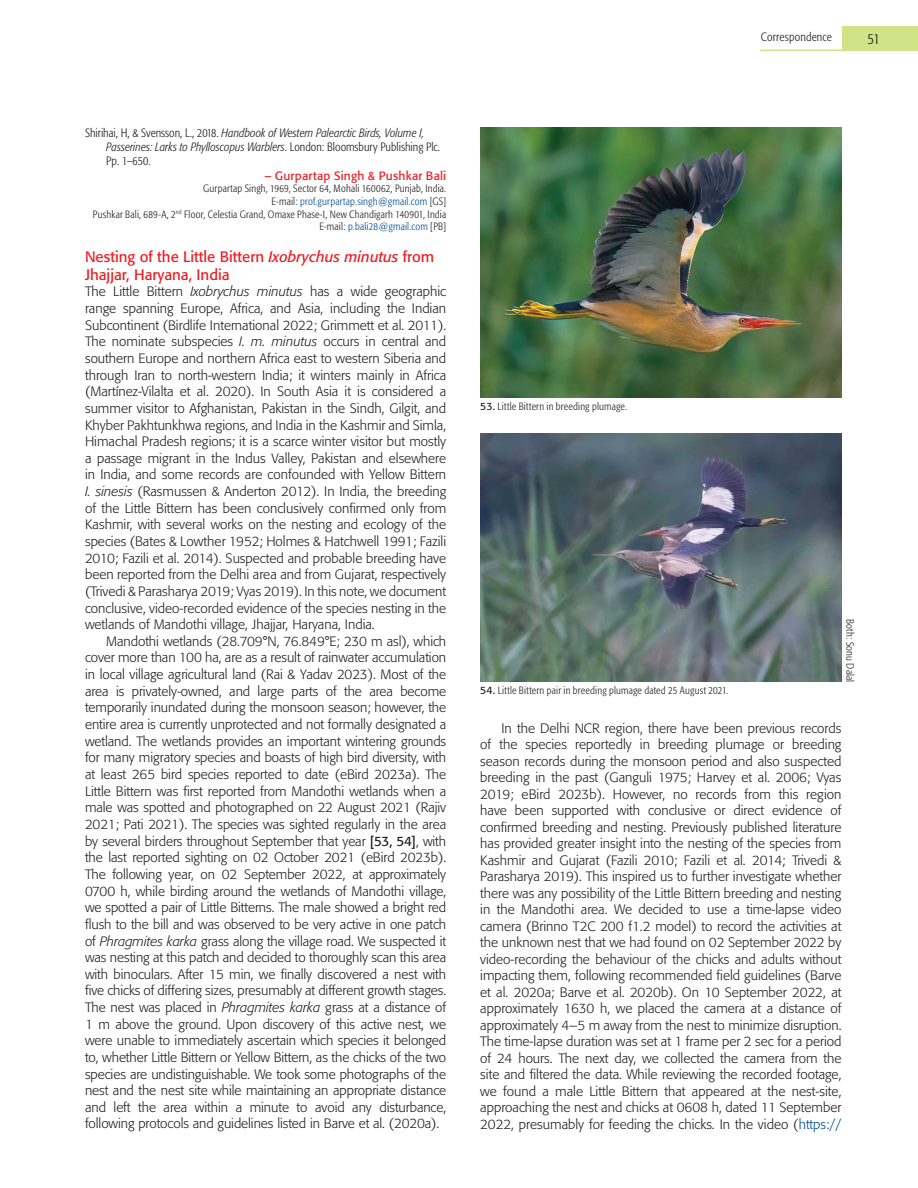
<style>
.page{position:relative;width:918px;height:1188px;background:#fff}
.page>*{position:absolute;margin:0;border:0;box-sizing:border-box;transform-origin:0 0}
.Subhead{font:15px/18px "Formata";color:#ee1d23}
.t1{font:300 condensed 15px "Formata";color:#231f20}
.Body_text{font:300 13.5px/16.6px "Formata";letter-spacing:-.005em;color:#231f20;text-align:justify}
.Body_text-no_indent{font:300 13.5px/16.6px "Formata";color:#231f20;text-align:justify}
.Reference{font:italic 300 condensed 12px/14.4px "Formata";color:#231f20}
.Author{font:12px "Formata";letter-spacing:.015em;color:#ee1d23}
.t2{font:300 condensed 12px "Formata";letter-spacing:.015em;color:#231f20}
.t3{font:300 condensed 10.5px/12.6px "Formata";letter-spacing:.02em;color:#231f20;text-align:right}
.s1{font-style:normal}
.s2{color:#014d95}
.s3{font-style:italic}
.s4{font-weight:400}
.s5{font-weight:400;font-stretch:normal}
</style>
<div class="page">
<img style="left:480px;top:128px;width:361px;height:270px">
<img style="left:480px;top:434px;width:361px;height:248px">
<div style="left:842px;top:26px;width:76px;height:24px;background:#d2e287"></div>
<hr style="left:760px;top:50px;width:158px;height:1px;background:#d2e287">
<p class="Reference" style="left:106px;top:125px;width:335px;text-indent:-21px"><span class="s1">Shirihai, H, &amp; Svensson, L., 2018.</span> Handbook of Western Palearctic Birds, Volume I,<br>Passerines: Larks to Phylloscopus Warblers<span class="s1">. London: Bloomsbury Publishing Plc.<br>Pp. 1–650.</span></p>
<p class="Author" style="left:264px;top:168px;width:183px">– Gurpartap Singh &amp; Pushkar Bali</p>
<p class="t3" style="left:203px;top:183px;width:245px">Gurpartap Singh, 1969, Sector 64, Mohali 160062, Punjab, India.<br>E-mail: <span class="s2">prof.gurpartap.singh@gmail.com</span> [GS]</p>
<p class="t3" style="left:93px;top:208px;width:355px">Pushkar Bali, 689-A, 2<sup>nd</sup> Floor, Celestia Grand, Omaxe Phase-I, New Chandigarh 140901, India<br>E-mail: <span class="s2">p.bali28@gmail.com</span> [PB]</p>
<p class="Subhead" style="left:85px;top:247px;width:351px">Nesting of the Little Bittern <span class="s3">Ixobrychus minutus</span> from<br>Jhajjar, Haryana, India</p>
<p class="Body_text-no_indent" style="left:85px;top:283px;width:363px">The Little Bittern <span class="s3">Ixobrychus minutus</span> has a wide geographic range spanning Europe, Africa, and Asia, including the Indian Subcontinent (Birdlife International 2022; Grimmett et al. 2011).<br>The nominate subspecies <span class="s3">I. m. minutus</span> occurs in central and southern Europe and northern Africa east to western Siberia and through Iran to north-western India; it winters mainly in Africa (Martínez-Vilalta et al. 2020). In South Asia it is considered a summer visitor to Afghanistan, Pakistan in the Sindh, Gilgit, and Khyber Pakhtunkhwa regions, and India in the Kashmir and Simla, Himachal Pradesh regions; it is a scarce winter visitor but mostly a passage migrant in the Indus Valley, Pakistan and elsewhere in India, and some records are confounded with Yellow Bittern <span class="s3">I. sinesis</span> (Rasmussen &amp; Anderton 2012). In India, the breeding of the Little Bittern has been conclusively confirmed only from Kashmir, with several works on the nesting and ecology of the species (Bates &amp; Lowther 1952; Holmes &amp; Hatchwell 1991; Fazili 2010; Fazili et al. 2014). Suspected and probable breeding have been reported from the Delhi area and from Gujarat, respectively (Trivedi &amp; Parasharya 2019; Vyas 2019). In this note, we document conclusive, video-recorded evidence of the species nesting in the wetlands of Mandothi village, Jhajjar, Haryana, India.</p>
<p class="Body_text" style="left:85px;top:633px;width:363px;text-indent:21px">Mandothi wetlands (28.709°N, 76.849°E; 230 m asl), which cover more than 100 ha, are as a result of rainwater accumulation in local village agricultural land (Rai &amp; Yadav 2023). Most of the area is privately-owned, and large parts of the area become temporarily inundated during the monsoon season; however, the entire area is currently unprotected and not formally designated a wetland. The wetlands provides an important wintering grounds for many migratory species and boasts of high bird diversity, with at least 265 bird species reported to date (eBird 2023a). The Little Bittern was first reported from Mandothi wetlands when a male was spotted and photographed on 22 August 2021 (Rajiv 2021; Pati 2021). The species was sighted regularly in the area by several birders throughout September that year <span class="s4">[53, 54]</span>, with the last reported sighting on 02 October 2021 (eBird 2023b).<br>The following year, on 02 September 2022, at approximately 0700 h, while birding around the wetlands of Mandothi village, we spotted a pair of Little Bitterns. The male showed a bright red flush to the bill and was observed to be very active in one patch of <span class="s3">Phragmites karka</span> grass along the village road. We suspected it was nesting at this patch and decided to thoroughly scan this area with binoculars. After 15 min, we finally discovered a nest with five chicks of differing sizes, presumably at different growth stages.<br>The nest was placed in <span class="s3">Phragmites karka</span> grass at a distance of 1 m above the ground. Upon discovery of this active nest, we were unable to immediately ascertain which species it belonged to, whether Little Bittern or Yellow Bittern, as the chicks of the two species are undistinguishable. We took some photographs of the nest and the nest site while maintaining an appropriate distance and left the area within a minute to avoid any disturbance, following protocols and guidelines listed in Barve et al. (2020a).</p>
<p class="t2" style="left:761px;top:29px;width:73px">Correspondence</p>
<p class="t1" style="left:868px;top:30px;width:14px">51</p>
<p class="t3" style="left:480px;top:400px;width:148px"><span class="s5">53.</span> Little Bittern in breeding plumage.</p>
<p class="t3" style="left:856px;top:619px;width:65px;rotate:90deg">Both: Sonu Dalal</p>
<p class="t3" style="left:480px;top:685px;width:250px"><span class="s5">54.</span> Little Bittern pair in breeding plumage dated 25 August 2021.</p>
<p class="Body_text" style="left:480px;top:720px;width:363px;text-indent:21px">In the Delhi NCR region, there have been previous records of the species reportedly in breeding plumage or breeding season records during the monsoon period and also suspected breeding in the past (Ganguli 1975; Harvey et al. 2006; Vyas 2019; eBird 2023b). However, no records from this region have been supported with conclusive or direct evidence of confirmed breeding and nesting. Previously published literature has provided greater insight into the nesting of the species from Kashmir and Gujarat (Fazili 2010; Fazili et al. 2014; Trivedi &amp; Parasharya 2019). This inspired us to further investigate whether there was any possibility of the Little Bittern breeding and nesting in the Mandothi area. We decided to use a time-lapse video camera (Brinno T2C 200 f1.2 model) to record the activities at the unknown nest that we had found on 02 September 2022 by video-recording the behaviour of the chicks and adults without impacting them, following recommended field guidelines (Barve et al. 2020a; Barve et al. 2020b). On 10 September 2022, at approximately 1630 h, we placed the camera at a distance of approximately 4–5 m away from the nest to minimize disruption.<br>The time-lapse duration was set at 1 frame per 2 sec for a period of 24 hours. The next day, we collected the camera from the site and filtered the data. While reviewing the recorded footage, we found a male Little Bittern that appeared at the nest-site, approaching the nest and chicks at 0608 h, dated 11 September 2022, presumably for feeding the chicks. In the video (<span class="s2">https://</span></p>
</div>
